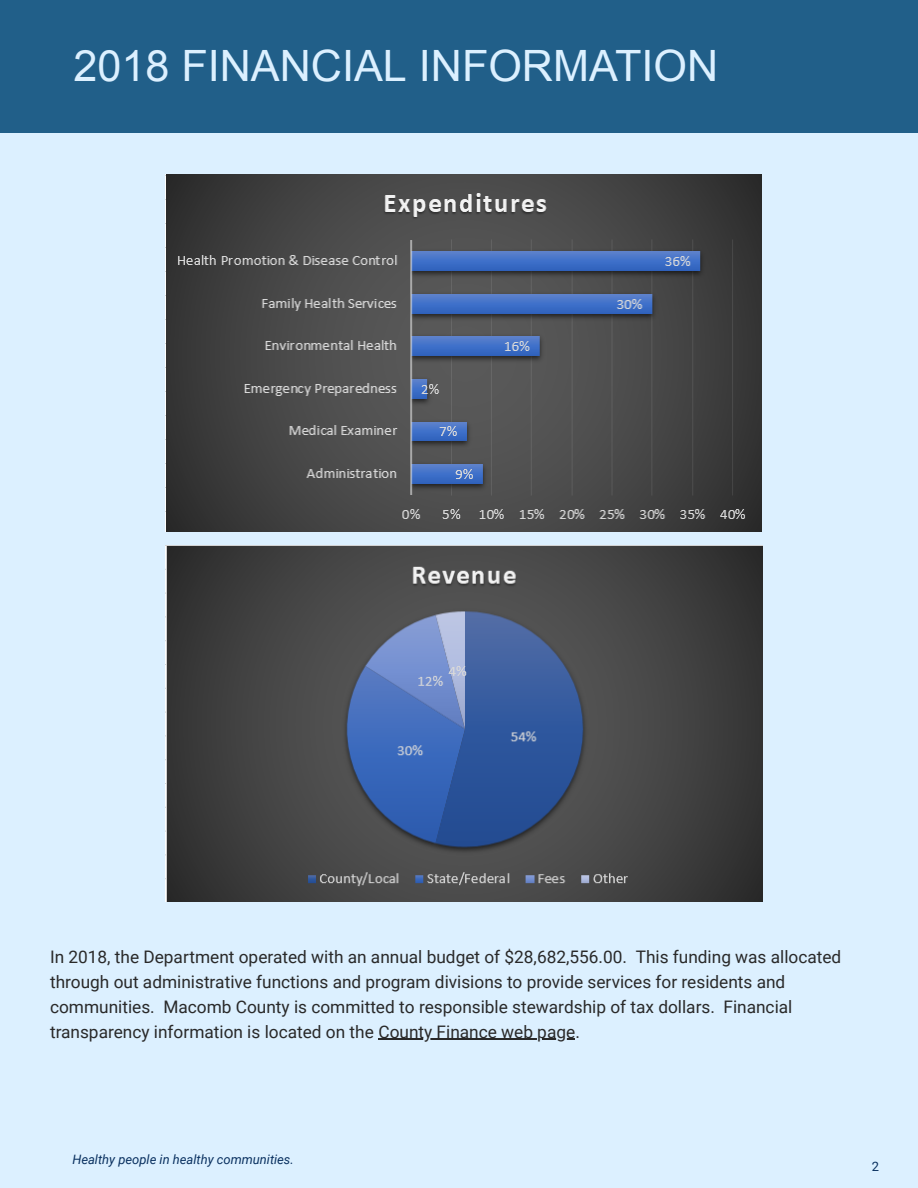
<style>
.page{position:relative;width:918px;height:1188px;background:#dcf0ff}
.page>*{position:absolute;margin:0;border:0;box-sizing:border-box;transform-origin:0 0}
.t1{font:43.2px "Arial";color:#dcf0ff}
.t2{font:17.25px/24.9px "Roboto";color:#292929}
.t3{font:italic 12.9px "Roboto";color:#0a3160}
.t4{font:12.9px "Roboto";color:#0a3160}
</style>
<div class="page">
<div style="left:0;top:0;width:918px;height:133px;background:#215f89"></div>
<hr style="left:378px;top:1039px;width:197px;height:1px;background:#292929">
<img style="left:165px;top:175px;width:596px;height:356px">
<img style="left:165px;top:545px;width:597px;height:357px">
<h1 class="t1" style="left:73px;top:42px;width:646px">2018 FINANCIAL INFORMATION</h1>
<p class="t2" style="left:50px;top:945px;width:793px">In 2018, the Department operated with an annual budget of $28,682,556.00. This funding was allocated through out administrative functions and program divisions to provide services for residents and communities. Macomb County is committed to responsible stewardship of tax dollars. Financial transparency information is located on the County Finance web page.</p>
<p class="t3" style="left:72px;top:1152px;width:223px">Healthy people in healthy communities.</p>
<p class="t4" style="left:872px;top:1159px;width:9px">2</p>
</div>
